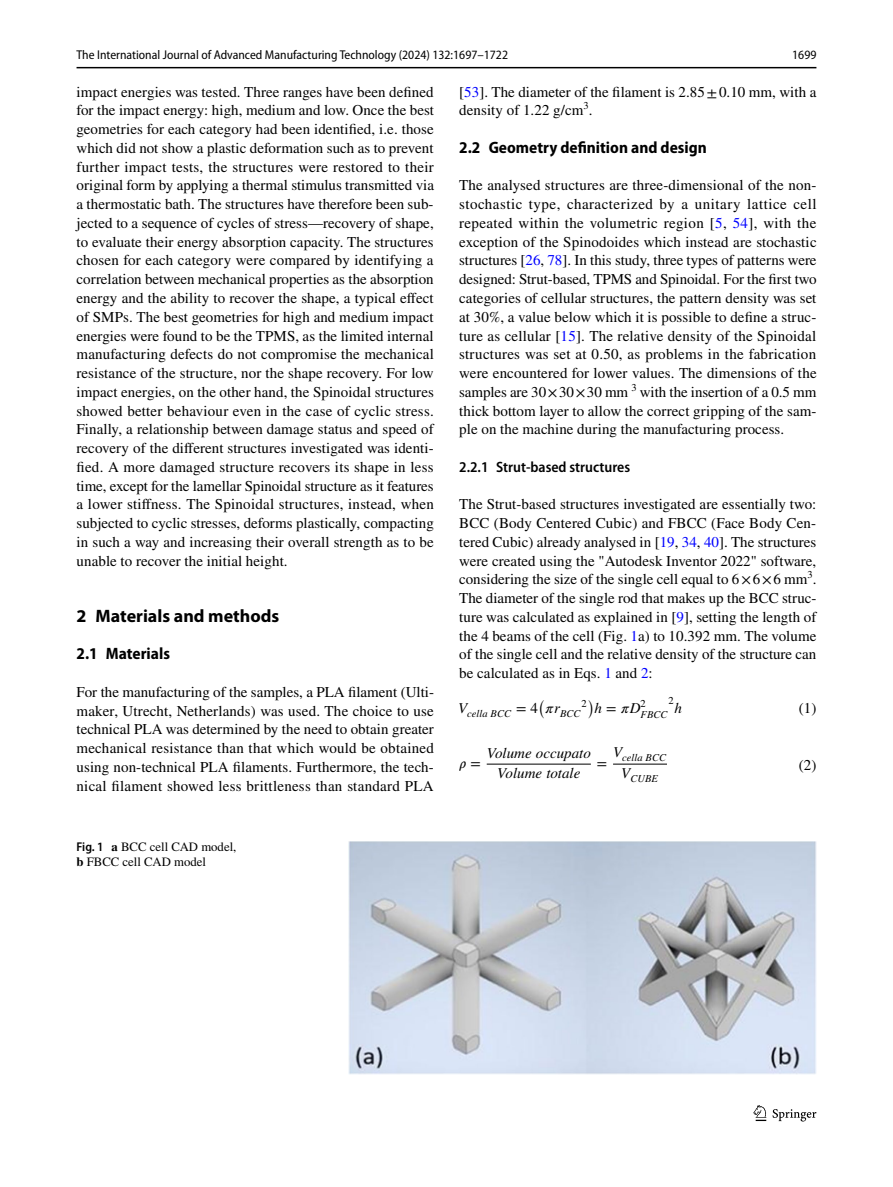
<style>
.page{position:relative;width:893px;height:1187px;background:#fff}
.page>*{position:absolute;margin:0;border:0;box-sizing:border-box;transform-origin:0 0}
.t1{font:700 18px "Myriad Pro";color:#000}
.t2{font:700 semi-condensed 16.5px "Myriad Pro";color:#000}
.t3{font:15px/18.8px "STIX";letter-spacing:.005em;color:#000;text-align:justify}
.t4{font:600 semi-condensed 15px "Myriad Pro";color:#000}
.t5{font:italic 15px/20.9px "STIX General";color:#000;text-align:center}
.t6{font:15px "STIX General Italic 2";color:#000}
.t7{font:italic 15px "STIX Math";color:#000}
.t8{font:15px "STIX Math Extensions";color:#000}
.t9{font:15px "STIX Math";color:#000}
.t10{font:semi-condensed 12.75px "Myriad Pro";color:#000}
.t11{font:12.75px/15px "STIX";color:#000}
.t12{font:10.5px "STIX General Italic 2";color:#000}
.t13{font:italic 10.5px/21.6px "STIX General";color:#000;text-align:center}
.t14{font:10.5px "STIX General";color:#000}
.s1{color:#00f}
.s2{font-family:"STIX Math Regular 2"}
.s3{font-family:"STIX Math Italic 2"}
.s4{font-style:normal}
.s5{font-family:"Myriad Pro";font-weight:600;font-stretch:semi-condensed}
.s6{font-weight:700}
</style>
<div class="page">
<hr style="left:77px;top:67px;width:739px;height:1px;background:#000">
<svg style="left:753px;top:1105px;width:13px;height:15px"></svg>
<svg style="left:773px;top:1109px;width:43px;height:12px"></svg>
<hr style="left:487px;top:763px;width:104px;height:1px;background:#000">
<hr style="left:613px;top:763px;width:54px;height:1px;background:#000">
<img style="left:349px;top:841px;width:467px;height:232px">
<p class="t10" style="left:77px;top:48px;width:433px">The International Journal of Advanced Manufacturing Technology (2024) 132:1697–1722</p>
<p class="t10" style="left:792px;top:48px;width:26px">1699</p>
<p class="t3" style="left:77px;top:83px;width:359px">impact energies was tested. Three ranges have been defined for the impact energy: high, medium and low. Once the best geometries for each category had been identified, i.e. those which did not show a plastic deformation such as to prevent further impact tests, the structures were restored to their original form by applying a thermal stimulus transmitted via a thermostatic bath. The structures have therefore been sub&shy;jected to a sequence of cycles of stress—recovery of shape, to evaluate their energy absorption capacity. The structures chosen for each category were compared by identifying a correlation between mechanical properties as the absorption energy and the ability to recover the shape, a typical effect of SMPs. The best geometries for high and medium impact energies were found to be the TPMS, as the limited internal manufacturing defects do not compromise the mechanical resistance of the structure, nor the shape recovery. For low impact energies, on the other hand, the Spinoidal structures showed better behaviour even in the case of cyclic stress.<br>Finally, a relationship between damage status and speed of recovery of the different structures investigated was identi&shy;fied. A more damaged structure recovers its shape in less time, except for the lamellar Spinoidal structure as it features a lower stiffness. The Spinoidal structures, instead, when subjected to cyclic stresses, deforms plastically, compacting in such a way and increasing their overall strength as to be unable to recover the initial height.</p>
<p class="t3" style="left:459px;top:83px;width:359px">[<span class="s1">53</span>]. The diameter of the filament is 2.85±0.10 mm, with a density of 1.22 g/cm<sup>3</sup>.</p>
<p class="t2" style="left:459px;top:138px;width:249px">2.2 Geometry definition and design</p>
<p class="t3" style="left:459px;top:177px;width:359px">The analysed structures are three-dimensional of the non&shy;stochastic type, characterized by a unitary lattice cell repeated within the volumetric region [<span class="s1">5</span>, <span class="s1">54</span>], with the exception of the Spinodoides which instead are stochastic structures [<span class="s1">26</span>, <span class="s1">78</span>]. In this study, three types of patterns were designed: Strut-based, TPMS and Spinoidal. For the first two categories of cellular structures, the pattern density was set at 30%, a value below which it is possible to define a struc&shy;ture as cellular [<span class="s1">15</span>]. The relative density of the Spinoidal structures was set at 0.50, as problems in the fabrication were encountered for lower values. The dimensions of the samples are 30×30×30 mm <sup>3</sup> with the insertion of a 0.5 mm thick bottom layer to allow the correct gripping of the sam&shy;ple on the machine during the manufacturing process.</p>
<p class="t4" style="left:459px;top:458px;width:172px">2.2.1 Strut‑based structures</p>
<p class="t3" style="left:459px;top:496px;width:359px">The Strut-based structures investigated are essentially two:<br>BCC (Body Centered Cubic) and FBCC (Face Body Cen&shy;tered Cubic) already analysed in [<span class="s1">19</span>, <span class="s1">34</span>, <span class="s1">40</span>]. The structures were created using the "Autodesk Inventor 2022" software, considering the size of the single cell equal to 6×6×6 mm<sup>3</sup>.<br>The diameter of the single rod that makes up the BCC struc&shy;ture was calculated as explained in [<span class="s1">9</span>], setting the length of the 4 beams of the cell (Fig. <span class="s1">1</span>a) to 10.392 mm. The volume of the single cell and the relative density of the structure can be calculated as in Eqs. <span class="s1">1</span> and <span class="s1">2</span>:</p>
<p class="t6" style="left:458px;top:703px;width:11px">V</p>
<p class="t3" style="left:799px;top:700px;width:19px">(1)</p>
<p class="t1" style="left:77px;top:604px;width:204px">2 Materials and methods</p>
<p class="t2" style="left:77px;top:644px;width:95px">2.1 Materials</p>
<p class="t3" style="left:77px;top:683px;width:359px">For the manufacturing of the samples, a PLA filament (Ulti&shy;maker, Utrecht, Netherlands) was used. The choice to use technical PLA was determined by the need to obtain greater mechanical resistance than that which would be obtained using non-technical PLA filaments. Furthermore, the tech&shy;nical filament showed less brittleness than standard PLA</p>
<p class="t14" style="left:668px;top:697px;width:7px">2</p>
<p class="t12" style="left:467px;top:709px;width:72px">cella BCC <sup>=</sup> <sup>4</sup></p>
<p class="t8" style="left:538px;top:687px;width:9px">(</p>
<p class="t12" style="left:545px;top:709px;width:37px"><sup>𝜋</sup><sup>r</sup>BCC</p>
<p class="t14" style="left:581px;top:700px;width:15px">2<sup>)</sup></p>
<p class="t6" style="left:595px;top:703px;width:53px">h <span class="s2">=</span> <span class="s3">𝜋</span>D<sup>2</sup></p>
<p class="t6" style="left:674px;top:703px;width:9px">h</p>
<p class="t12" style="left:641px;top:711px;width:28px">FBCC</p>
<p class="t13" style="left:613px;top:747px;width:54px"><sup>V</sup>cella BCC<br><sup>V</sup>CUBE</p>
<p class="t5" style="left:487px;top:743px;width:106px">Volume occupato<br>Volume totale</p>
<p class="t7" style="left:459px;top:753px;width:23px">𝜌 <span class="s4">=</span></p>
<p class="t3" style="left:799px;top:756px;width:19px">(2)</p>
<p class="t9" style="left:597px;top:757px;width:12px">=</p>
<p class="t11" style="left:77px;top:840px;width:161px"><span class="s5">Fig. 1</span> <span class="s6">a</span> BCC cell CAD model, <span class="s6">b</span> FBCC cell CAD model</p>
</div>
